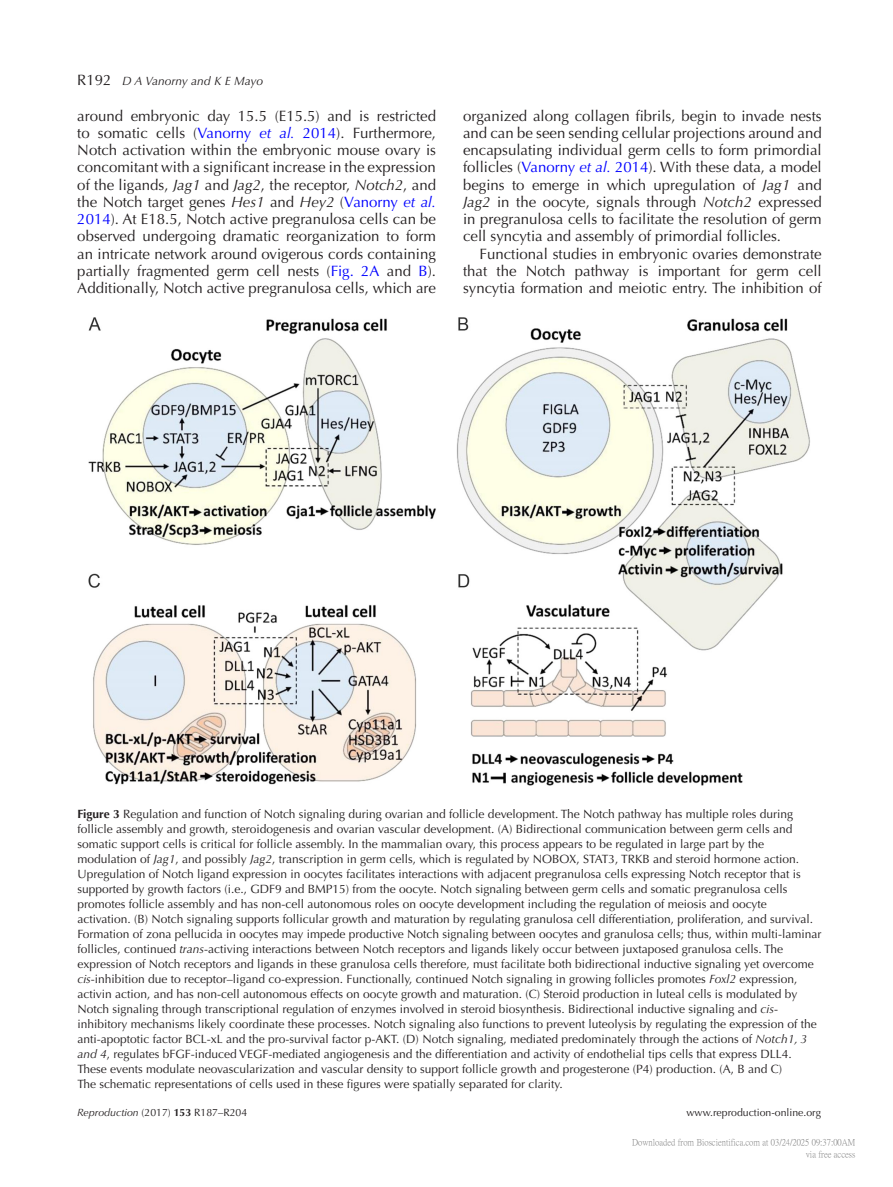
<style>
.page{position:relative;width:893px;height:1187px;background:#fff}
.page>*{position:absolute;margin:0;border:0;box-sizing:border-box;transform-origin:0 0}
.TXT{font:15px/17.2px "Optima LT Std";color:#231f20;text-align:justify}
.TXI{font:15px/17.2px "Optima LT Std";color:#231f20;text-align:justify}
.FC{font:12px/15px "Optima LT Std";color:#231f20}
.t1{font:italic 12px "Optima LT Std";color:#231f20}
.t2{font:10.5px "Optima LT Std";color:#231f20}
.t3{font:9px/12px "P Ming Li U";color:rgb(0 0 0/.5);text-align:right}
.s1{font-style:normal;font-size:15px}
.s2{color:#00f}
.s3{font-style:italic;color:#00f}
.s4{font-style:italic}
.s5{font-weight:700}
</style>
<div class="page">
<img style="left:88px;top:318px;width:722px;height:468px">
<p class="t1" style="left:77px;top:74px;width:187px"><span class="s1">R192</span> D A Vanorny and K E Mayo</p>
<p class="TXT" style="left:77px;top:107px;width:360px">around embryonic day 15.5 (E15.5) and is restricted to somatic cells (<span class="s2">Vanorny</span> <span class="s3">et al.</span> <span class="s2">2014</span>). Furthermore, Notch activation within the embryonic mouse ovary is concomitant with a significant increase in the expression of the ligands, <span class="s4">Jag1</span> and <span class="s4">Jag2</span>, the receptor, <span class="s4">Notch2</span>, and the Notch target genes <span class="s4">Hes1</span> and <span class="s4">Hey2</span> (<span class="s2">Vanorny</span> <span class="s3">et al.<br></span><span class="s2">2014</span>). At E18.5, Notch active pregranulosa cells can be observed undergoing dramatic reorganization to form an intricate network around ovigerous cords containing partially fragmented germ cell nests (<span class="s2">Fig. 2A</span> and <span class="s2">B</span>).<br>Additionally, Notch active pregranulosa cells, which are</p>
<p class="TXT" style="left:463px;top:107px;width:360px">organized along collagen fibrils, begin to invade nests and can be seen sending cellular projections around and encapsulating individual germ cells to form primordial follicles (<span class="s2">Vanorny</span> <span class="s3">et al.</span> <span class="s2">2014</span>). With these data, a model begins to emerge in which upregulation of <span class="s4">Jag1</span> and <span class="s4">Jag2</span> in the oocyte, signals through <span class="s4">Notch2</span> expressed in pregranulosa cells to facilitate the resolution of germ cell syncytia and assembly of primordial follicles.</p>
<p class="TXI" style="left:463px;top:245px;width:360px;text-indent:16px">Functional studies in embryonic ovaries demonstrate that the Notch pathway is important for germ cell syncytia formation and meiotic entry. The inhibition of</p>
<p class="FC" style="left:77px;top:806px;width:746px"><span class="s5">Figure 3</span> Regulation and function of Notch signaling during ovarian and follicle development. The Notch pathway has multiple roles during follicle assembly and growth, steroidogenesis and ovarian vascular development. (A) Bidirectional communication between germ cells and somatic support cells is critical for follicle assembly. In the mammalian ovary, this process appears to be regulated in large part by the modulation of <span class="s4">Jag1</span>, and possibly <span class="s4">Jag2</span>, transcription in germ cells, which is regulated by NOBOX, STAT3, TRKB and steroid hormone action.<br>Upregulation of Notch ligand expression in oocytes facilitates interactions with adjacent pregranulosa cells expressing Notch receptor that is supported by growth factors (i.e., GDF9 and BMP15) from the oocyte. Notch signaling between germ cells and somatic pregranulosa cells promotes follicle assembly and has non-cell autonomous roles on oocyte development including the regulation of meiosis and oocyte activation. (B) Notch signaling supports follicular growth and maturation by regulating granulosa cell differentiation, proliferation, and survival.<br>Formation of zona pellucida in oocytes may impede productive Notch signaling between oocytes and granulosa cells; thus, within multi-laminar follicles, continued <span class="s4">trans</span>-activing interactions between Notch receptors and ligands likely occur between juxtaposed granulosa cells. The expression of Notch receptors and ligands in these granulosa cells therefore, must facilitate both bidirectional inductive signaling yet overcome <span class="s4">cis</span>-inhibition due to receptor–ligand co-expression. Functionally, continued Notch signaling in growing follicles promotes <span class="s4">Foxl2</span> expression, activin action, and has non-cell autonomous effects on oocyte growth and maturation. (C) Steroid production in luteal cells is modulated by Notch signaling through transcriptional regulation of enzymes involved in steroid biosynthesis. Bidirectional inductive signaling and <span class="s4">cis&shy;</span>inhibitory mechanisms likely coordinate these processes. Notch signaling also functions to prevent luteolysis by regulating the expression of the anti-apoptotic factor BCL-xL and the pro-survival factor p-AKT. (D) Notch signaling, mediated predominately through the actions of <span class="s4">Notch1, 3 and 4</span>, regulates bFGF-induced VEGF-mediated angiogenesis and the differentiation and activity of endothelial tips cells that express DLL4.<br>These events modulate neovascularization and vascular density to support follicle growth and progesterone (P4) production. (A, B and C)<br>The schematic representations of cells used in these figures were spatially separated for clarity.</p>
<p class="t2" style="left:77px;top:1105px;width:171px"><span class="s4">Reproduction</span> (2017) <span class="s5">153</span> R187–R204</p>
<p class="t2" style="left:686px;top:1105px;width:136px">www.reproduction-online.org</p>
<p class="t3" style="left:632px;top:1136px;width:225px">Downloaded from Bioscientifica.com at 03/24/2025 09:37:00AM via free access</p>
</div>
